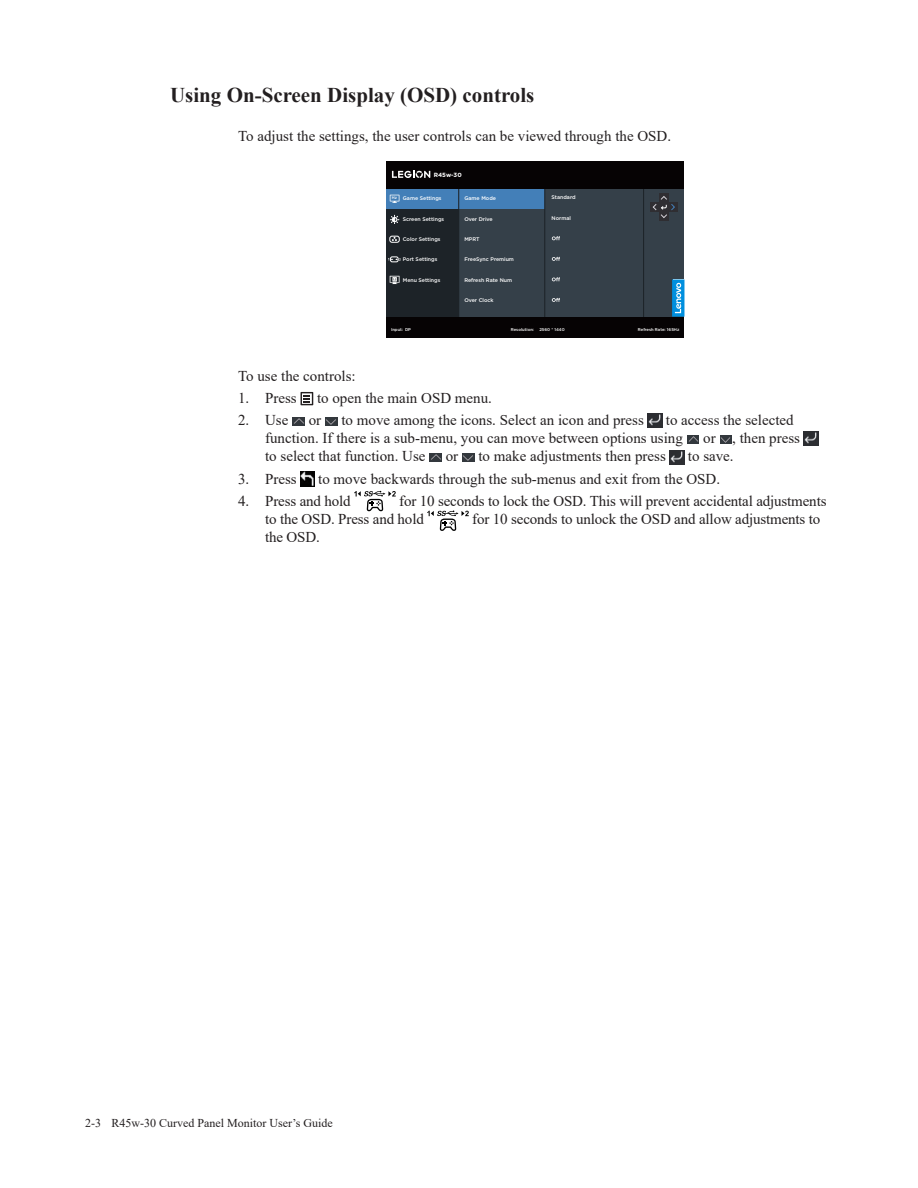
<style>
.page{position:relative;width:918px;height:1188px;background:#fff}
.page>*{position:absolute;margin:0;border:0;box-sizing:border-box;transform-origin:0 0}
.Heading_3{font:700 21px "Times New Roman";color:#231f20}
.bodytext_indent{font:15px/18px "Times New Roman";color:#231f20}
.t1{font:12px "Times New Roman";color:#231f20}
.t2{font:700 6px "Gotham";color:#fff}
.t3{font:500 5.25px "Gotham";color:#fff}
.t4{font:500 4.2px "Gotham";color:#fff}
.t5{font:500 4.05px "Gotham";color:#fff}
</style>
<div class="page">
<div style="left:387px;top:162px;width:297px;height:175px;background:#354049"></div>
<div style="left:387px;top:189px;width:72px;height:128px;background:#1d2328"></div>
<div style="left:387px;top:189px;width:72px;height:20px;background:#437fb8"></div>
<div style="left:459px;top:189px;width:85px;height:20px;background:#437fb8"></div>
<hr style="left:643px;top:180px;width:1px;height:141px;background:#1d2328">
<div style="left:650px;top:203px;width:27px;height:9px;background:#2f2e32"></div>
<div style="left:659px;top:194px;width:9px;height:27px;background:#2f2e32"></div>
<svg style="left:653px;top:196px;width:22px;height:22px"></svg>
<svg style="left:390px;top:195px;width:9px;height:8px"></svg>
<svg style="left:390px;top:276px;width:10px;height:8px"></svg>
<svg style="left:390px;top:215px;width:9px;height:9px"></svg>
<div style="left:390px;top:236px;width:10px;height:7px;border:1px solid #fff;border-radius:2px"></div>
<svg style="left:392px;top:237px;width:5px;height:4px"></svg>
<div style="left:390px;top:257px;width:9px;height:5px;border:1px solid #fff;border-radius:2px"></div>
<svg style="left:388px;top:258px;width:13px;height:3px"></svg>
<svg style="left:552px;top:236px;width:8px;height:4px"></svg>
<svg style="left:552px;top:257px;width:8px;height:4px"></svg>
<svg style="left:552px;top:277px;width:8px;height:4px"></svg>
<svg style="left:552px;top:298px;width:8px;height:4px"></svg>
<hr style="left:459px;top:179px;width:1px;height:143px;background:#1d2328">
<hr style="left:545px;top:179px;width:1px;height:143px;background:#1d2328">
<div style="left:387px;top:162px;width:297px;height:27px;background:#060304"></div>
<div style="left:387px;top:317px;width:297px;height:20px;background:#060304"></div>
<svg style="left:392px;top:170px;width:38px;height:8px"></svg>
<svg style="left:672px;top:279px;width:12px;height:38px"></svg>
<svg style="left:301px;top:392px;width:12px;height:13px"></svg>
<svg style="left:293px;top:417px;width:11px;height:8px"></svg>
<svg style="left:326px;top:417px;width:11px;height:8px"></svg>
<img style="left:648px;top:414px;width:14px;height:14px">
<svg style="left:687px;top:435px;width:12px;height:8px"></svg>
<svg style="left:720px;top:435px;width:12px;height:8px"></svg>
<img style="left:804px;top:431px;width:14px;height:15px">
<svg style="left:430px;top:453px;width:11px;height:8px"></svg>
<svg style="left:463px;top:453px;width:11px;height:8px"></svg>
<img style="left:670px;top:451px;width:14px;height:14px">
<img style="left:301px;top:472px;width:13px;height:15px">
<svg style="left:354px;top:491px;width:42px;height:20px"></svg>
<svg style="left:427px;top:511px;width:42px;height:20px"></svg>
<p class="Heading_3" style="left:170px;top:80px;width:366px">Using On-Screen Display (OSD) controls</p>
<p class="bodytext_indent" style="left:238px;top:126px;width:432px">To adjust the settings, the user controls can be viewed through the OSD.</p>
<p class="t2" style="left:434px;top:171px;width:30px">R45w-30</p>
<p class="t5" style="left:392px;top:196px;width:7px">Hz</p>
<p class="t3" style="left:464px;top:196px;width:33px">Game Mode</p>
<p class="t3" style="left:552px;top:194px;width:26px">Standard</p>
<p class="t3" style="left:464px;top:216px;width:30px">Over Drive</p>
<p class="t3" style="left:552px;top:215px;width:21px">Normal</p>
<p class="t3" style="left:464px;top:236px;width:17px">MPRT</p>
<p class="t3" style="left:464px;top:256px;width:51px">FreeSync Premium</p>
<p class="t3" style="left:464px;top:277px;width:49px">Refresh Rate Num</p>
<p class="t3" style="left:464px;top:297px;width:31px">Over Clock</p>
<p class="t4" style="left:391px;top:327px;width:21px">Input: DP</p>
<p class="t4" style="left:511px;top:327px;width:25px">Resolution:</p>
<p class="t4" style="left:539px;top:327px;width:27px">2560 * 1440</p>
<p class="t4" style="left:638px;top:327px;width:43px">Refresh Rate: 165Hz</p>
<p class="t3" style="left:403px;top:196px;width:40px">Game Settings</p>
<p class="t3" style="left:403px;top:216px;width:43px">Screen Settings</p>
<p class="t3" style="left:403px;top:236px;width:39px">Color Settings</p>
<p class="t3" style="left:403px;top:256px;width:36px">Port Settings</p>
<p class="t3" style="left:403px;top:277px;width:39px">Menu Settings</p>
<p class="bodytext_indent" style="left:238px;top:366px;width:119px">To use the controls:</p>
<p class="bodytext_indent" style="left:238px;top:389px;width:60px">1. Press</p>
<p class="bodytext_indent" style="left:317px;top:389px;width:174px">to open the main OSD menu.</p>
<p class="bodytext_indent" style="left:238px;top:411px;width:52px">2. Use</p>
<p class="bodytext_indent" style="left:309px;top:411px;width:14px">or</p>
<p class="bodytext_indent" style="left:341px;top:411px;width:304px">to move among the icons. Select an icon and press</p>
<p class="bodytext_indent" style="left:265px;top:411px;width:530px;text-indent:401px">to access the selected function. If there is a sub-menu, you can move between options using</p>
<p class="bodytext_indent" style="left:703px;top:429px;width:98px">or , then press</p>
<p class="bodytext_indent" style="left:265px;top:447px;width:162px">to select that function. Use</p>
<p class="bodytext_indent" style="left:446px;top:447px;width:14px">or</p>
<p class="bodytext_indent" style="left:478px;top:447px;width:189px">to make adjustments then press</p>
<p class="bodytext_indent" style="left:688px;top:447px;width:45px">to save.</p>
<p class="bodytext_indent" style="left:238px;top:469px;width:60px">3. Press</p>
<p class="bodytext_indent" style="left:318px;top:469px;width:401px">to move backwards through the sub-menus and exit from the OSD.</p>
<p class="bodytext_indent" style="left:238px;top:492px;width:114px">4. Press and hold</p>
<p class="bodytext_indent" style="left:265px;top:492px;width:563px;text-indent:134px">for 10 seconds to lock the OSD. This will prevent accidental adjustments to the OSD. Press and hold</p>
<p class="bodytext_indent" style="left:472px;top:510px;width:350px">for 10 seconds to unlock the OSD and allow adjustments to</p>
<p class="bodytext_indent" style="left:265px;top:528px;width:54px">the OSD.</p>
<p class="t1" style="left:85px;top:1115px;width:249px">2-3 R45w-30 Curved Panel Monitor User’s Guide</p>
</div>
